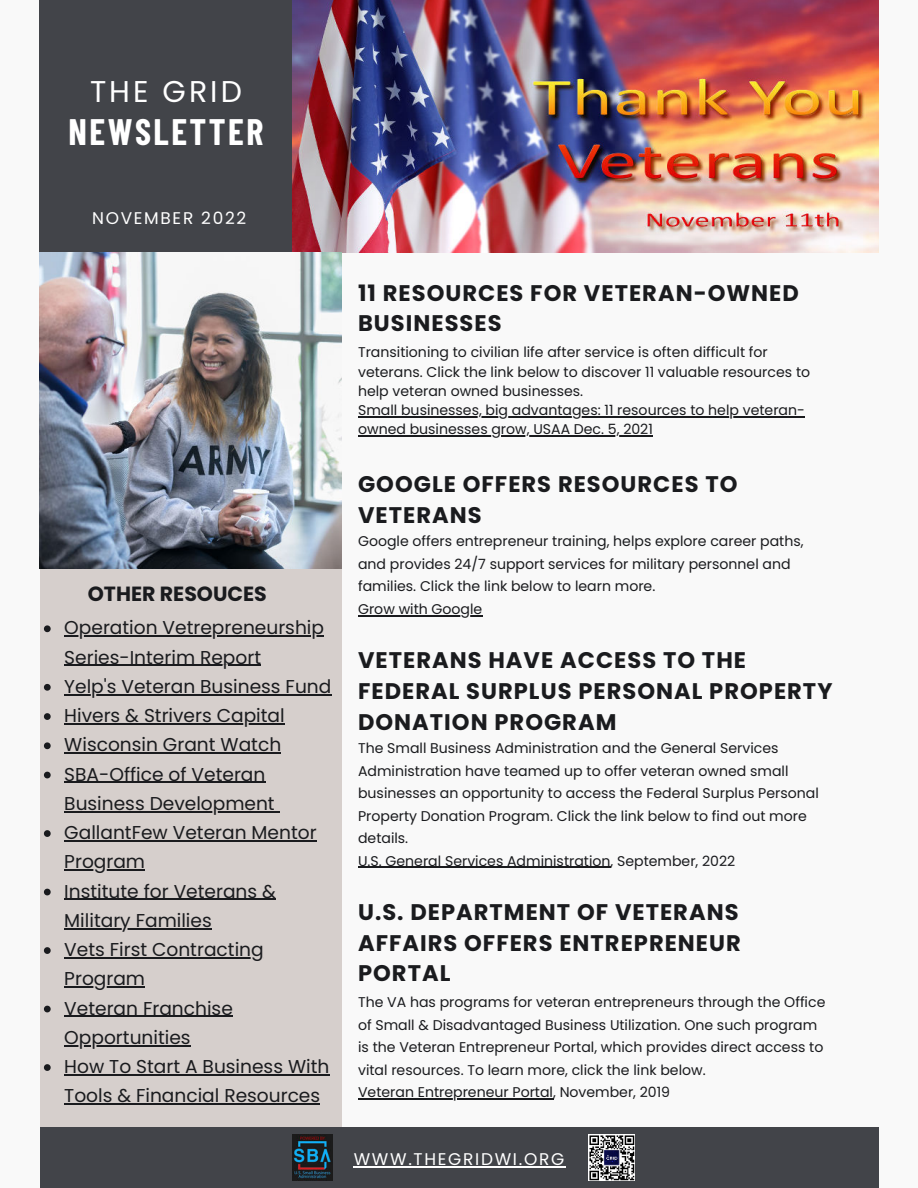
<style>
.page{position:relative;width:918px;height:1188px;background:#f9f9f9}
.page>*{position:absolute;margin:0;border:0;box-sizing:border-box;transform-origin:0 0}
.t1{font:700 36px "Barlow Condensed";letter-spacing:.07em;color:#fff}
.t2{font:30px "Poppins";letter-spacing:.1em;color:#fff}
.t3{font:700 22.5px/30.8px "Poppins";letter-spacing:.045em;color:#1a1b1e}
.t4{font:700 20.55px "Poppins";color:#1a1b1e}
.t5{font:18.6px/29.2px "Poppins";color:#1a1b1e}
.t6{font:16.95px "Poppins";letter-spacing:.1em;color:#fff}
.t7{font:14.1px/22.5px "Poppins";color:#1a1b1e}
</style>
<div class="page">
<div style="left:40px;top:569px;width:301px;height:559px;background:#d6cfcc"></div>
<div style="left:40px;top:1127px;width:838px;height:61px;background:#424449"></div>
<div style="left:39px;top:0;width:839px;height:252px;background:#424449"></div>
<img style="left:292px;top:0;width:586px;height:252px">
<img style="left:39px;top:252px;width:303px;height:317px">
<img style="left:589px;top:1134px;width:46px;height:46px">
<svg style="left:44px;top:625px;width:7px;height:7px"></svg>
<hr style="left:64px;top:636px;width:260px;height:1px;background:#1a1b1e">
<hr style="left:64px;top:665px;width:197px;height:1px;background:#1a1b1e">
<svg style="left:44px;top:684px;width:7px;height:7px"></svg>
<hr style="left:64px;top:694px;width:267px;height:1px;background:#1a1b1e">
<svg style="left:44px;top:713px;width:7px;height:7px"></svg>
<hr style="left:64px;top:723px;width:221px;height:1px;background:#1a1b1e">
<svg style="left:44px;top:742px;width:7px;height:7px"></svg>
<hr style="left:64px;top:753px;width:217px;height:1px;background:#1a1b1e">
<svg style="left:44px;top:772px;width:7px;height:6px"></svg>
<hr style="left:64px;top:782px;width:201px;height:1px;background:#1a1b1e">
<hr style="left:64px;top:811px;width:211px;height:1px;background:#1a1b1e">
<svg style="left:44px;top:830px;width:7px;height:7px"></svg>
<hr style="left:64px;top:840px;width:253px;height:1px;background:#1a1b1e">
<hr style="left:64px;top:870px;width:81px;height:1px;background:#1a1b1e">
<svg style="left:44px;top:889px;width:7px;height:6px"></svg>
<hr style="left:64px;top:899px;width:212px;height:1px;background:#1a1b1e">
<hr style="left:64px;top:928px;width:148px;height:1px;background:#1a1b1e">
<svg style="left:44px;top:947px;width:7px;height:7px"></svg>
<hr style="left:64px;top:957px;width:200px;height:1px;background:#1a1b1e">
<hr style="left:64px;top:987px;width:81px;height:1px;background:#1a1b1e">
<svg style="left:44px;top:1006px;width:7px;height:6px"></svg>
<hr style="left:64px;top:1016px;width:169px;height:1px;background:#1a1b1e">
<hr style="left:64px;top:1045px;width:127px;height:1px;background:#1a1b1e">
<svg style="left:44px;top:1064px;width:7px;height:7px"></svg>
<hr style="left:64px;top:1074px;width:265px;height:1px;background:#1a1b1e">
<hr style="left:64px;top:1104px;width:256px;height:1px;background:#1a1b1e">
<img style="left:292px;top:1134px;width:41px;height:46px">
<hr style="left:358px;top:867px;width:253px;height:1px;background:#1a1b1e">
<hr style="left:358px;top:416px;width:447px;height:1px;background:#1a1b1e">
<hr style="left:358px;top:435px;width:295px;height:1px;background:#1a1b1e">
<hr style="left:358px;top:615px;width:124px;height:1px;background:#1a1b1e">
<hr style="left:354px;top:1166px;width:212px;height:1px;background:#fff">
<hr style="left:358px;top:1098px;width:195px;height:2px;background:#1a1b1e">
<h2 class="t2" style="left:90px;top:75px;width:153px">THE GRID</h2>
<h1 class="t1" style="left:69px;top:107px;width:196px">NEWSLETTER</h1>
<p class="t6" style="left:92px;top:208px;width:156px">NOVEMBER 2022</p>
<h3 class="t4" style="left:88px;top:582px;width:181px">OTHER RESOUCES</h3>
<p class="t5" style="left:64px;top:613px;width:269px">Operation Vetrepreneurship<br>Series-Interim Report<br>Yelp's Veteran Business Fund<br>Hivers &amp; Strivers Capital<br>Wisconsin Grant Watch<br>SBA-Office of Veteran<br>Business Development<br>GallantFew Veteran Mentor<br>Program<br>Institute for Veterans &amp;<br>Military Families<br>Vets First Contracting<br>Program<br>Veteran Franchise<br>Opportunities<br>How To Start A Business With<br>Tools &amp; Financial Resources</p>
<h3 class="t3" style="left:358px;top:278px;width:442px">11 RESOURCES FOR VETERAN-OWNED<br>BUSINESSES</h3>
<p class="t7" style="left:358px;top:343px;width:454px;line-height:19px">Transitioning to civilian life after service is often difficult for veterans. Click the link below to discover 11 valuable resources to help veteran owned businesses.<br>Small businesses, big advantages: 11 resources to help veteran&shy;owned businesses grow, USAA Dec. 5, 2021</p>
<h3 class="t3" style="left:358px;top:469px;width:381px">GOOGLE OFFERS RESOURCES TO<br>VETERANS</h3>
<p class="t7" style="left:358px;top:530px;width:447px">Google offers entrepreneur training, helps explore career paths, and provides 24/7 support services for military personnel and families. Click the link below to learn more.<br>Grow with Google</p>
<h3 class="t3" style="left:358px;top:645px;width:476px">VETERANS HAVE ACCESS TO THE<br>FEDERAL SURPLUS PERSONAL PROPERTY<br>DONATION PROGRAM</h3>
<p class="t7" style="left:358px;top:737px;width:462px">The Small Business Administration and the General Services Administration have teamed up to offer veteran owned small businesses an opportunity to access the Federal Surplus Personal Property Donation Program. Click the link below to find out more details.<br>U.S. General Services Administration, September, 2022</p>
<h3 class="t3" style="left:358px;top:897px;width:384px;text-align:justify">U.S. DEPARTMENT OF VETERANS AFFAIRS OFFERS ENTREPRENEUR PORTAL</h3>
<p class="t7" style="left:358px;top:991px;width:469px">The VA has programs for veteran entrepreneurs through the Office of Small &amp; Disadvantaged Business Utilization. One such program is the Veteran Entrepreneur Portal, which provides direct access to vital resources. To learn more, click the link below.<br>Veteran Entrepreneur Portal, November, 2019</p>
<p class="t6" style="left:354px;top:1149px;width:212px">WWW.THEGRIDWI.ORG</p>
</div>
